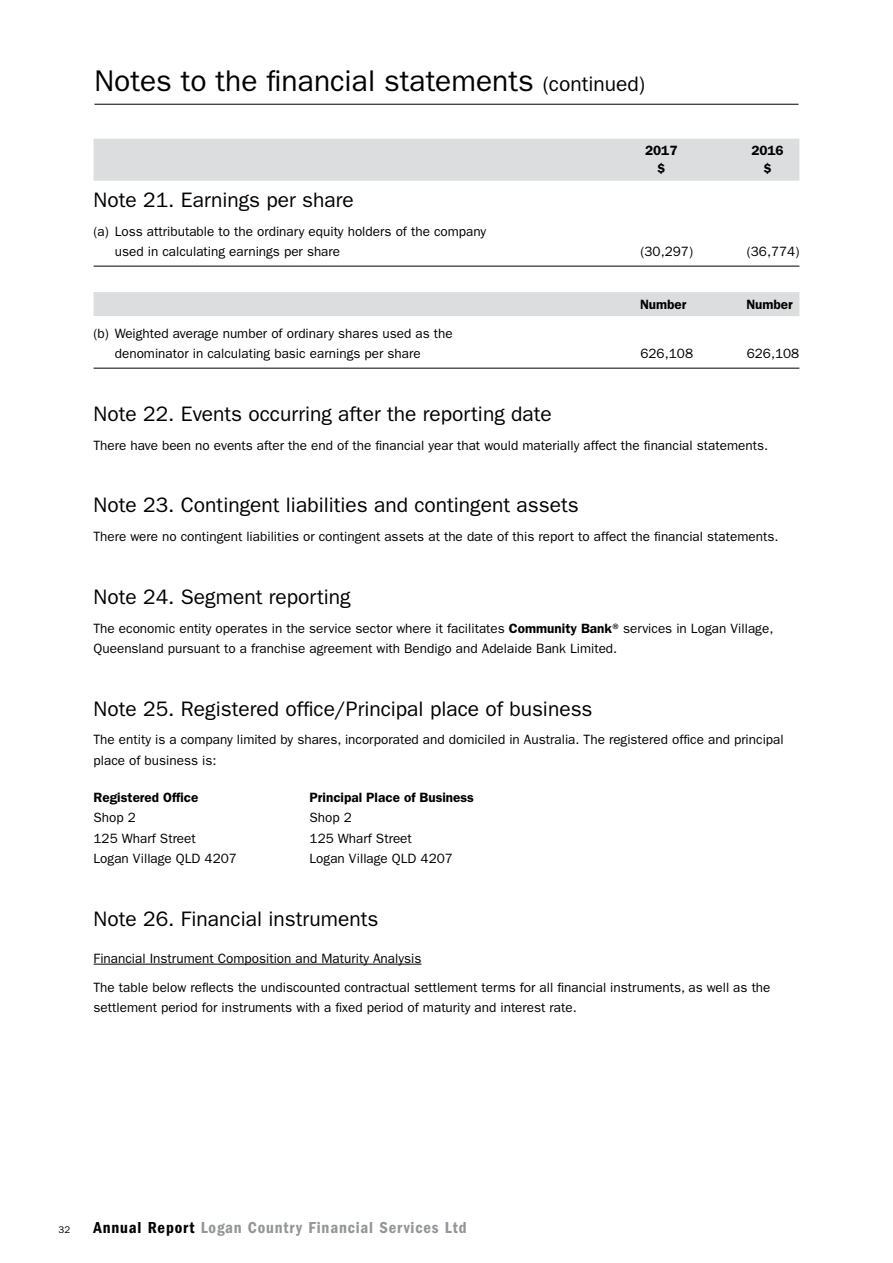
<style>
.page{position:relative;width:893px;height:1263px;background:#fff}
.page>*{position:absolute;margin:0;border:0;box-sizing:border-box;transform-origin:0 0}
.t1{font:30px "Franklin Gothic";color:#000}
.t2{font:21px "Franklin Gothic";color:#000}
.t3{font:600 condensed 16.5px "Franklin Gothic";letter-spacing:.05em;color:#939598}
.t4{font:13.5px/20.2px "Franklin Gothic";color:#000}
.t5{font:600 13.5px "Franklin Gothic";color:#000}
.t6{font:9.75px "Franklin Gothic";color:#000}
.s1{font-size:21px}
.s2{font-weight:600}
.s3{color:#000}
</style>
<div class="page">
<hr style="left:94px;top:104px;width:704px;height:1px;background:#000">
<hr style="left:94px;top:266px;width:705px;height:1px;background:#000">
<div style="left:94px;top:292px;width:705px;height:24px;background:#dcddde"></div>
<hr style="left:94px;top:368px;width:705px;height:1px;background:#000">
<hr style="left:94px;top:964px;width:327px;height:1px;background:#000">
<div style="left:94px;top:139px;width:705px;height:42px;background:#dcddde"></div>
<h1 class="t1" style="left:94px;top:64px;width:552px">Notes to the financial statements <span class="s1">(continued)</span></h1>
<h2 class="t2" style="left:94px;top:188px;width:262px">Note 21. Earnings per share</h2>
<p class="t4" style="left:115px;top:221px;width:373px;text-indent:-21px">(a) Loss attributable to the ordinary equity holders of the company used in calculating earnings per share</p>
<p class="t4" style="left:115px;top:323px;width:339px;text-indent:-21px">(b) Weighted average number of ordinary shares used as the denominator in calculating basic earnings per share</p>
<p class="t5" style="left:645px;top:142px;width:34px">2017</p>
<p class="t5" style="left:751px;top:142px;width:34px">2016</p>
<p class="t5" style="left:657px;top:160px;width:10px">$</p>
<p class="t5" style="left:763px;top:160px;width:10px">$</p>
<p class="t4" style="left:640px;top:241px;width:54px">(30,297)</p>
<p class="t4" style="left:747px;top:241px;width:54px">(36,774)</p>
<p class="t5" style="left:640px;top:296px;width:48px">Number</p>
<p class="t5" style="left:746px;top:296px;width:48px">Number</p>
<p class="t4" style="left:640px;top:343px;width:54px">626,108</p>
<p class="t4" style="left:747px;top:343px;width:54px">626,108</p>
<h2 class="t2" style="left:94px;top:402px;width:460px">Note 22. Events occurring after the reporting date</h2>
<p class="t4" style="left:94px;top:435px;width:676px">There have been no events after the end of the financial year that would materially affect the financial statements.</p>
<h2 class="t2" style="left:94px;top:493px;width:487px">Note 23. Contingent liabilities and contingent assets</h2>
<p class="t4" style="left:94px;top:527px;width:686px">There were no contingent liabilities or contingent assets at the date of this report to affect the financial statements.</p>
<h2 class="t2" style="left:94px;top:585px;width:259px">Note 24. Segment reporting</h2>
<p class="t4" style="left:94px;top:618px;width:681px">The economic entity operates in the service sector where it facilitates <span class="s2">Community Bank</span>® services in Logan Village,<br>Queensland pursuant to a franchise agreement with Bendigo and Adelaide Bank Limited.</p>
<h2 class="t2" style="left:94px;top:696px;width:500px">Note 25. Registered office/Principal place of business</h2>
<p class="t4" style="left:94px;top:730px;width:692px">The entity is a company limited by shares, incorporated and domiciled in Australia. The registered office and principal place of business is:</p>
<p class="t5" style="left:94px;top:789px;width:106px">Registered Office</p>
<p class="t5" style="left:310px;top:789px;width:166px">Principal Place of Business</p>
<p class="t4" style="left:94px;top:808px;width:44px">Shop 2</p>
<p class="t4" style="left:310px;top:808px;width:44px">Shop 2</p>
<p class="t4" style="left:94px;top:828px;width:104px">125 Wharf Street</p>
<p class="t4" style="left:310px;top:828px;width:104px">125 Wharf Street</p>
<p class="t4" style="left:94px;top:848px;width:145px">Logan Village QLD 4207</p>
<p class="t4" style="left:310px;top:848px;width:145px">Logan Village QLD 4207</p>
<h2 class="t2" style="left:94px;top:906px;width:286px">Note 26. Financial instruments</h2>
<p class="t4" style="left:94px;top:944px;width:678px;line-height:28.8px">Financial Instrument Composition and Maturity Analysis<br>The table below reflects the undiscounted contractual settlement terms for all financial instruments, as well as the</p>
<p class="t4" style="left:94px;top:997px;width:485px">settlement period for instruments with a fixed period of maturity and interest rate.</p>
<p class="t6" style="left:59px;top:1224px;width:13px">32</p>
<p class="t3" style="left:94px;top:1218px;width:375px"><span class="s3">Annual Report</span> Logan Country Financial Services Ltd</p>
</div>
